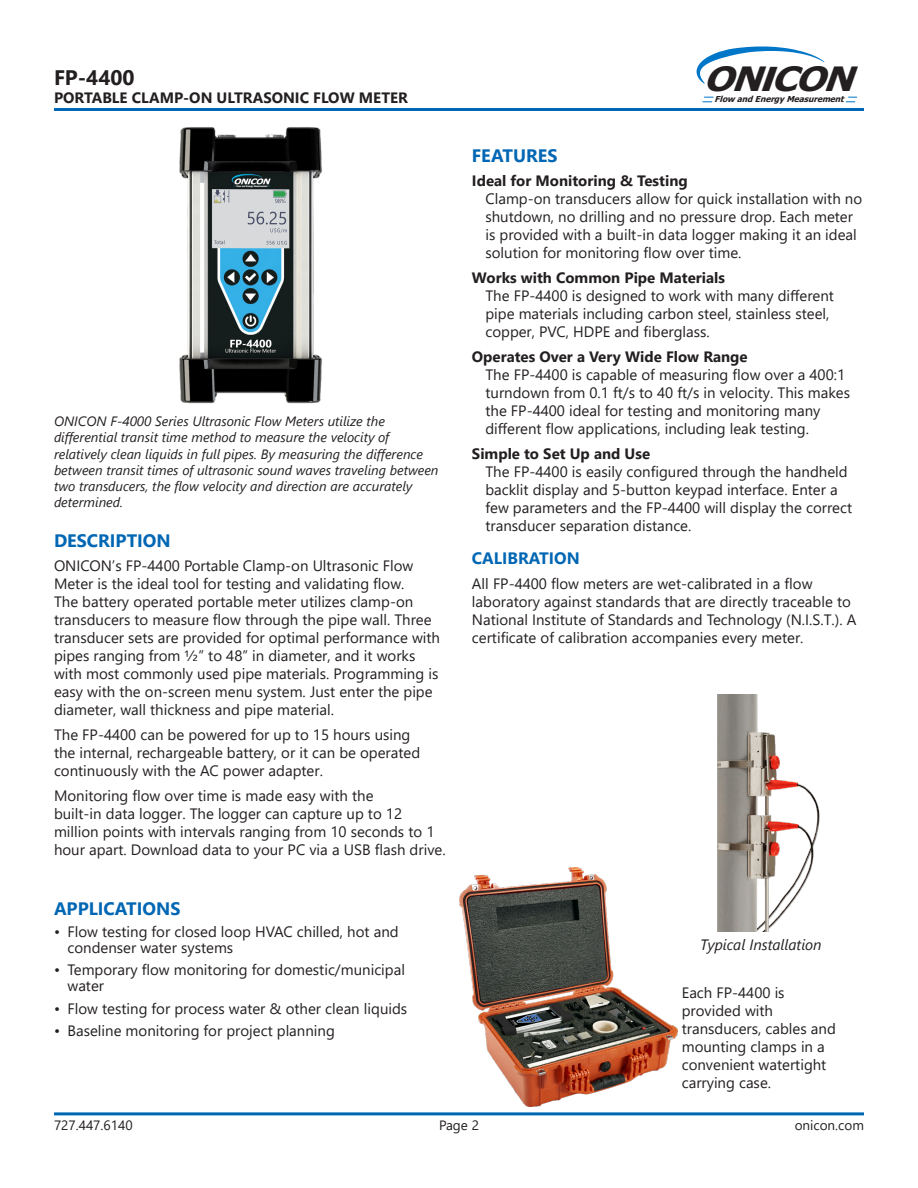
<style>
.page{position:relative;width:918px;height:1188px;background:#fff}
.page>*{position:absolute;margin:0;border:0;box-sizing:border-box;transform-origin:0 0}
.t1{font:italic 700 33.75px "Tahoma";color:#231f20;scale:1.13 1}
.t2{font:700 21px "Segoe UI";color:#231f20}
.Heading_1{font:700 18px "Segoe UI";color:#0167b4}
.General_Specificatio{font:700 18px "Segoe UI";color:#0167b4}
.Manuals{font:700 16.5px "Segoe UI";color:#0167b4}
.General_Specificatio-2{font:15px/18px "Segoe UI";color:#231f20}
.General_Specificatio-3{font:700 15px "Segoe UI";color:#231f20}
.t3{font:italic 15px "Segoe UI";color:#231f20}
.t4{font:italic 13.5px/16.2px "Segoe UI";color:#231f20}
.t5{font:13.5px "Segoe UI";color:#231f20}
.t6{font:italic 700 8.25px "Tahoma";color:#231f20}
.s1{font-family:"Arial";font-weight:900}
.s2{font-weight:700}
</style>
<div class="page">
<hr style="left:54px;top:1112px;width:810px;height:3px;background:#0167b4">
<svg style="left:696px;top:46px;width:128px;height:38px"></svg>
<svg style="left:703px;top:97px;width:10px;height:5px"></svg>
<svg style="left:846px;top:97px;width:11px;height:5px"></svg>
<hr style="left:54px;top:108px;width:810px;height:3px;background:#0167b4">
<img style="left:179px;top:127px;width:143px;height:277px">
<img style="left:459px;top:868px;width:218px;height:238px">
<img style="left:717px;top:694px;width:103px;height:238px">
<h2 class="t2" style="left:54px;top:57px;width:82px">FP-4400</h2>
<p class="General_Specificatio-3" style="left:54px;top:83px;width:355px">PORTABLE CLAMP-ON ULTRASONIC FLOW METER</p>
<p class="t4" style="left:54px;top:411px;width:332px">ONICON F-4000 Series Ultrasonic Flow Meters utilize the</p>
<p class="t4" style="left:54px;top:427px;width:386px">differential transit time method to measure the velocity of relatively clean liquids in full pipes. By measuring the difference between transit times of ultrasonic sound waves traveling between two transducers, the flow velocity and direction are accurately determined.</p>
<p class="Heading_1" style="left:54px;top:523px;width:118px">DESCRIPTION</p>
<p class="General_Specificatio-2" style="left:54px;top:556px;width:388px">ONICON’s FP-4400 Portable Clamp-on Ultrasonic Flow Meter is the ideal tool for testing and validating flow.<br>The battery operated portable meter utilizes clamp-on transducers to measure flow through the pipe wall. Three transducer sets are provided for optimal performance with pipes ranging from ½” to 48” in diameter, and it works with most commonly used pipe materials. Programming is easy with the on-screen menu system. Just enter the pipe diameter, wall thickness and pipe material.</p>
<p class="General_Specificatio-2" style="left:54px;top:724px;width:368px">The FP-4400 can be powered for up to 15 hours using the internal, rechargeable battery, or it can be operated continuously with the AC power adapter.</p>
<p class="General_Specificatio-2" style="left:54px;top:785px;width:393px">Monitoring flow over time is made easy with the<br>built-in data logger. The logger can capture up to 12 million points with intervals ranging from 10 seconds to 1 hour apart. Download data to your PC via a USB flash drive.</p>
<p class="General_Specificatio" style="left:54px;top:891px;width:128px">APPLICATIONS</p>
<p class="General_Specificatio-2" style="left:68px;top:923px;width:333px;line-height:15.8px;text-indent:-14px">• Flow testing for closed loop HVAC chilled, hot and condenser water systems</p>
<p class="General_Specificatio-2" style="left:68px;top:961px;width:339px;line-height:15.8px;text-indent:-14px">• Temporary flow monitoring for domestic/municipal water</p>
<p class="General_Specificatio-2" style="left:54px;top:998px;width:355px">• Flow testing for process water &amp; other clean liquids</p>
<p class="General_Specificatio-2" style="left:54px;top:1021px;width:282px">• Baseline monitoring for project planning</p>
<h1 class="t1" style="left:703px;top:65px;width:63px">ON</h1>
<p class="t6" style="left:715px;top:96px;width:129px">Flow and Energy Measuremen</p>
<h1 class="t1" style="left:759px;top:65px;width:94px"><span class="s1">I</span>CON</h1>
<p class="t6" style="left:840px;top:96px;width:7px">t</p>
<p class="Heading_1" style="left:472px;top:138px;width:87px">FEATURES</p>
<p class="General_Specificatio-3" style="left:472px;top:167px;width:217px">Ideal for Monitoring &amp; Testing</p>
<p class="General_Specificatio-2" style="left:485px;top:189px;width:378px">Clamp-on transducers allow for quick installation with no shutdown, no drilling and no pressure drop. Each meter is provided with a built-in data logger making it an ideal solution for monitoring flow over time.</p>
<p class="General_Specificatio-2" style="left:485px;top:267px;width:350px;text-indent:-14px"><span class="s2">Works with Common Pipe Materials<br></span>The FP-4400 is designed to work with many different pipe materials including carbon steel, stainless steel, copper, PVC, HDPE and fiberglass.</p>
<p class="General_Specificatio-2" style="left:485px;top:346px;width:366px;text-indent:-14px"><span class="s2">Operates Over a Very Wide Flow Range<br></span>The FP-4400 is capable of measuring flow over a 400:1 turndown from 0.1 ft/s to 40 ft/s in velocity. This makes the FP-4400 ideal for testing and monitoring many different flow applications, including leak testing.</p>
<p class="General_Specificatio-3" style="left:472px;top:439px;width:180px">Simple to Set Up and Use</p>
<p class="General_Specificatio-2" style="left:485px;top:461px;width:368px">The FP-4400 is easily configured through the handheld backlit display and 5-button keypad interface. Enter a few parameters and the FP-4400 will display the correct transducer separation distance.</p>
<p class="Manuals" style="left:472px;top:542px;width:109px">CALIBRATION</p>
<p class="General_Specificatio-2" style="left:472px;top:573px;width:386px">All FP-4400 flow meters are wet-calibrated in a flow laboratory against standards that are directly traceable to National Institute of Standards and Technology (N.I.S.T.). A certificate of calibration accompanies every meter.</p>
<p class="t3" style="left:700px;top:930px;width:123px">Typical Installation</p>
<p class="General_Specificatio-2" style="left:682px;top:982px;width:156px">Each FP-4400 is provided with transducers, cables and mounting clamps in a convenient watertight carrying case.</p>
<p class="t5" style="left:54px;top:1113px;width:80px">727.447.6140</p>
<p class="t5" style="left:439px;top:1113px;width:41px">Page 2</p>
<p class="t5" style="left:795px;top:1113px;width:71px">onicon.com</p>
</div>
